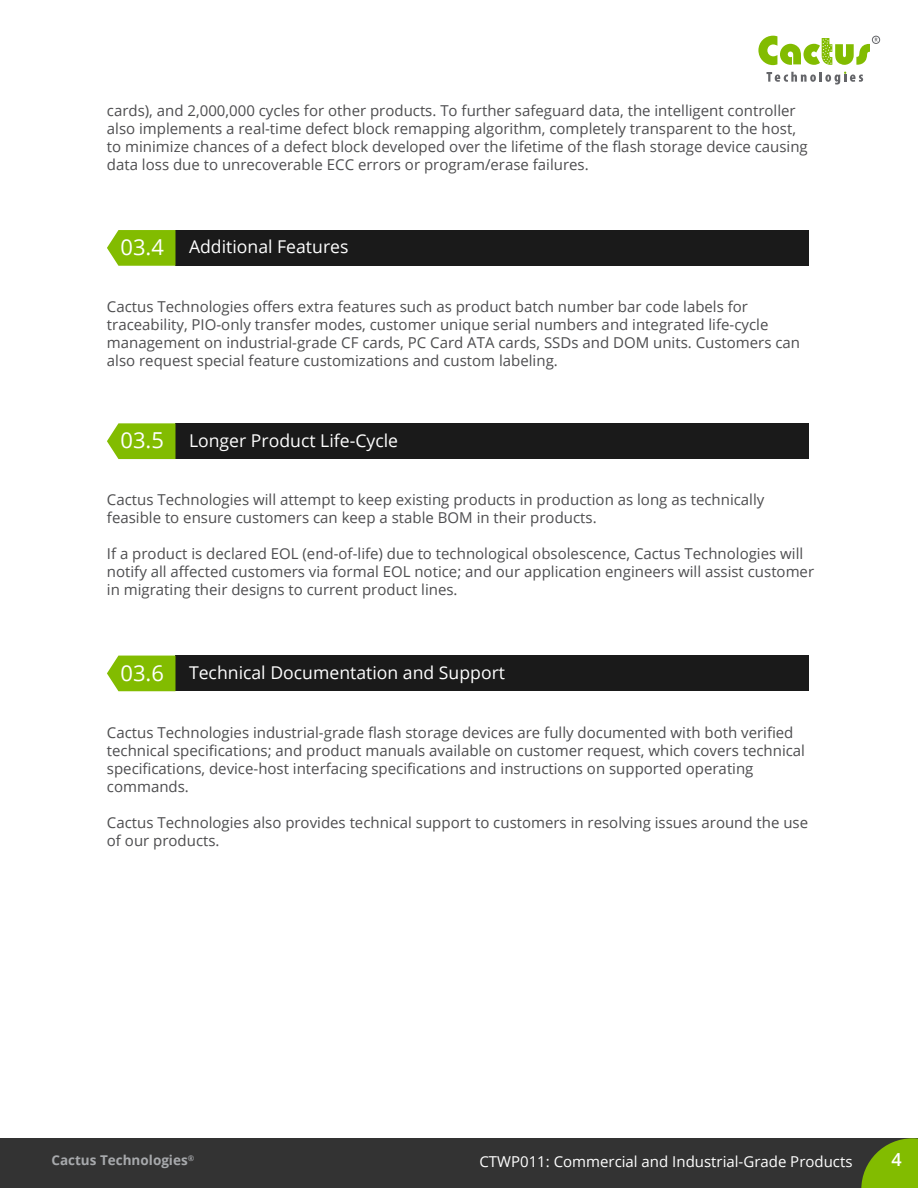
<style>
.page{position:relative;width:918px;height:1188px;background:#fff}
.page>*{position:absolute;margin:0;border:0;box-sizing:border-box;transform-origin:0 0}
.t1{font:600 18px "Open Sans";color:#fff}
.t2{font:17.7px "Open Sans";color:#fff}
.t3{font:15px/18px "Open Sans";color:#4d4d4f}
.t4{font:15px "Open Sans";color:#fff}
.t5{font:700 13.5px "Open Sans";color:#a7a9ac}
.t6{font:600 7.8px "Open Sans";color:#a7a9ac}
.s1{font-size:21.9px}
</style>
<div class="page">
<div style="left:0;top:1138px;width:918px;height:50px;background:#333"></div>
<svg style="left:861px;top:1138px;width:57px;height:50px"></svg>
<svg style="left:767px;top:72px;width:96px;height:13px"></svg>
<svg style="left:758px;top:36px;width:120px;height:29px"></svg>
<div style="left:872px;top:36px;width:8px;height:8px;border:1px solid #646569;border-radius:50%"></div>
<div style="left:176px;top:230px;width:633px;height:36px;background:#1a1a1a"></div>
<svg style="left:107px;top:230px;width:68px;height:36px;background:#8dc217"></svg>
<div style="left:176px;top:423px;width:633px;height:36px;background:#1a1a1a"></div>
<svg style="left:107px;top:423px;width:68px;height:36px;background:#8dc217"></svg>
<div style="left:176px;top:656px;width:633px;height:35px;background:#1a1a1a"></div>
<svg style="left:107px;top:656px;width:68px;height:35px;background:#8cc114"></svg>
<p class="t3" style="left:107px;top:101px;width:702px">cards), and 2,000,000 cycles for other products. To further safeguard data, the intelligent controller also implements a real-time defect block remapping algorithm, completely transparent to the host, to minimize chances of a defect block developed over the lifetime of the flash storage device causing data loss due to unrecoverable ECC errors or program/erase failures.</p>
<p class="t2" style="left:121px;top:235px;width:229px"><span class="s1">03.4</span> Additional Features</p>
<p class="t3" style="left:107px;top:297px;width:695px">Cactus Technologies offers extra features such as product batch number bar code labels for traceability, PIO-only transfer modes, customer unique serial numbers and integrated life-cycle management on industrial-grade CF cards, PC Card ATA cards, SSDs and DOM units. Customers can also request special feature customizations and custom labeling.</p>
<p class="t2" style="left:121px;top:428px;width:279px"><span class="s1">03.5</span> Longer Product Life-Cycle</p>
<p class="t3" style="left:107px;top:491px;width:659px">Cactus Technologies will attempt to keep existing products in production as long as technically feasible to ensure customers can keep a stable BOM in their products.</p>
<p class="t3" style="left:107px;top:545px;width:709px">If a product is declared EOL (end-of-life) due to technological obsolescence, Cactus Technologies will notify all affected customers via formal EOL notice; and our application engineers will assist customer in migrating their designs to current product lines.</p>
<p class="t2" style="left:121px;top:660px;width:386px"><span class="s1">03.6</span> Technical Documentation and Support</p>
<p class="t3" style="left:107px;top:723px;width:700px">Cactus Technologies industrial-grade flash storage devices are fully documented with both verified technical specifications; and product manuals available on customer request, which covers technical specifications, device-host interfacing specifications and instructions on supported operating commands.</p>
<p class="t3" style="left:107px;top:813px;width:703px">Cactus Technologies also provides technical support to customers in resolving issues around the use of our products.</p>
<p class="t6" style="left:188px;top:1153px;width:8px">®</p>
<p class="t1" style="left:891px;top:1148px;width:12px">4</p>
<p class="t5" style="left:51px;top:1151px;width:138px">Cactus Technologies</p>
<p class="t4" style="left:479px;top:1151px;width:375px">CTWP011: Commercial and Industrial-Grade Products</p>
</div>
